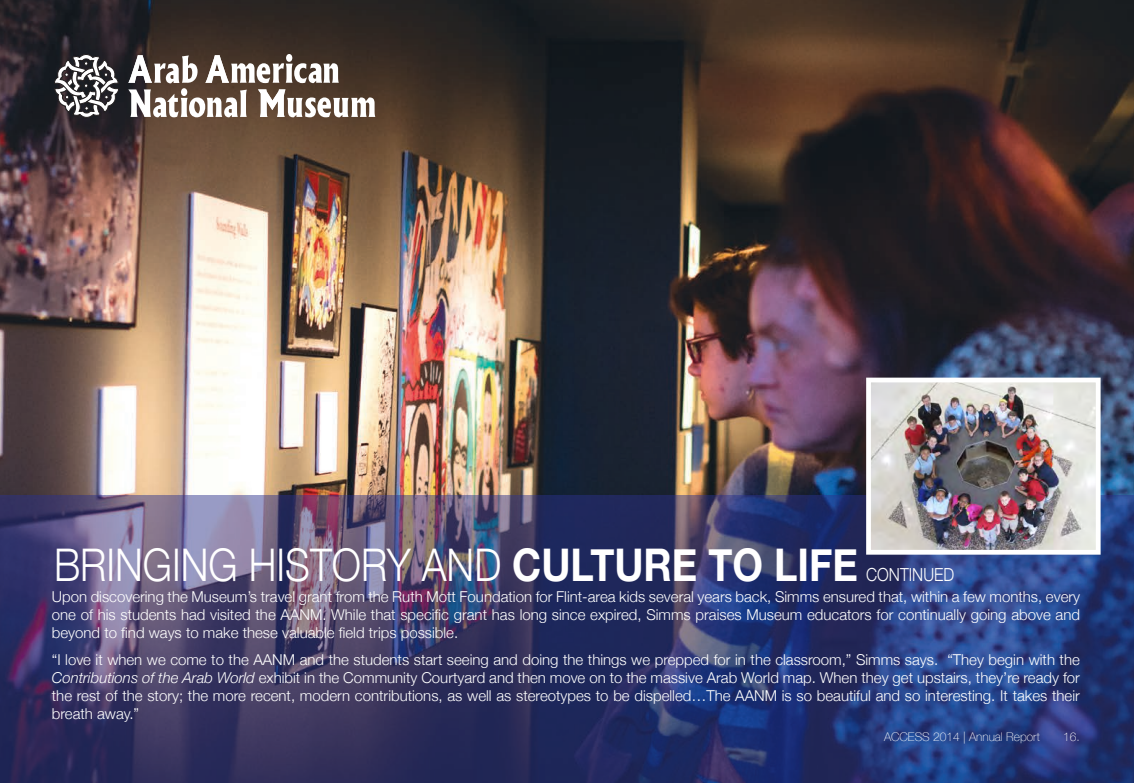
<style>
.page{position:relative;width:1134px;height:783px;background:#fff}
.page>*{position:absolute;margin:0;border:0;box-sizing:border-box;transform-origin:0 0}
.t1{font:300 45px "Helvetica Neue";color:#fff;scale:.87 1}
.t2{font:300 18px "Helvetica Neue";color:#fff;scale:.87 1}
.stories_page_2{font:300 15px/18px "Helvetica Neue";color:#fff;text-align:justify}
.t3{font:100 12px "Helvetica Neue";color:#fff}
.s1{font-weight:700}
.s2{font-style:italic}
</style>
<div class="page">
<img style="left:0;top:0;width:1134px;height:495px">
<svg style="left:0;top:495px;width:1134px;height:288px;background:#383d6f"></svg>
<svg style="left:128px;top:54px;width:247px;height:63px"></svg>
<svg style="left:54px;top:54px;width:65px;height:64px"></svg>
<img style="left:872px;top:384px;width:223px;height:165px">
<div style="left:866px;top:378px;width:235px;height:177px;border:5px solid #fff"></div>
<p class="t1" style="left:54px;top:528px;width:926px">BRINGING HISTORY AND <span class="s1">CULTURE TO LIFE</span></p>
<p class="t2" style="left:866px;top:560px;width:103px">CONTINUED</p>
<p class="stories_page_2" style="left:52px;top:587px;width:1030px">Upon discovering the Museum’s travel grant from the Ruth Mott Foundation for Flint-area kids several years back, Simms ensured that, within a few months, every one of his students had visited the AANM. While that specific grant has long since expired, Simms praises Museum educators for continually going above and beyond to find ways to make these valuable field trips possible.</p>
<p class="stories_page_2" style="left:52px;top:650px;width:1030px">“I love it when we come to the AANM and the students start seeing and doing the things we prepped for in the classroom,” Simms says. “They begin with the <span class="s2">Contributions of the Arab World</span> exhibit in the Community Courtyard and then move on to the massive Arab World map. When they get upstairs, they’re ready for the rest of the story; the more recent, modern contributions, as well as stereotypes to be dispelled…The AANM is so beautiful and so interesting. It takes their breath away.”</p>
<p class="t3" style="left:884px;top:727px;width:157px">ACCESS 2014 | Annual Report</p>
<p class="t3" style="left:1063px;top:727px;width:18px">16.</p>
</div>
